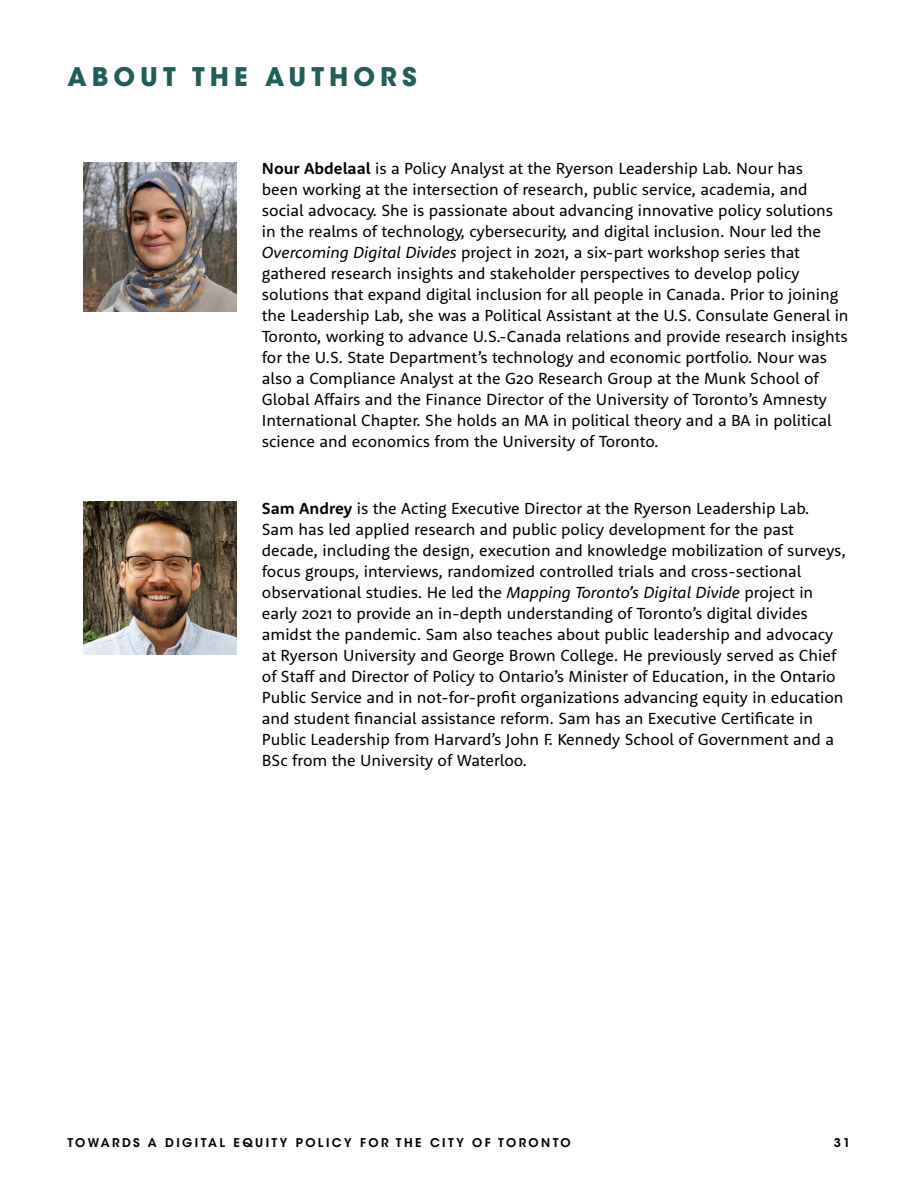
<style>
.page{position:relative;width:918px;height:1188px;background:#fff}
.page>*{position:absolute;margin:0;border:0;box-sizing:border-box;transform-origin:0 0}
.Section_Header{font:700 25.5px "ITC Avant Garde Std";letter-spacing:.2em;color:#215e59}
.Basic{font:16.5px/21px "Rooney Sans";color:#000}
.t1{font:600 12px "ITC Avant Garde Std";letter-spacing:.2em;color:#000}
.s1{font-weight:700}
.s2{font-style:italic}
</style>
<div class="page">
<img style="left:83px;top:501px;width:153px;height:153px">
<img style="left:83px;top:162px;width:153px;height:150px">
<p class="Section_Header" style="left:68px;top:60px;width:351px">ABOUT THE AUTHORS</p>
<p class="Basic" style="left:262px;top:158px;width:588px"><span class="s1">Nour Abdelaal</span> is a Policy Analyst at the Ryerson Leadership Lab. Nour has<br>been working at the intersection of research, public service, academia, and social advocacy. She is passionate about advancing innovative policy solutions in the realms of technology, cybersecurity, and digital inclusion. Nour led the <span class="s2">Overcoming Digital Divides</span> project in 2021, a six-part workshop series that gathered research insights and stakeholder perspectives to develop policy solutions that expand digital inclusion for all people in Canada. Prior to joining the Leadership Lab, she was a Political Assistant at the U.S. Consulate General in Toronto, working to advance U.S.-Canada relations and provide research insights for the U.S. State Department’s technology and economic portfolio. Nour was also a Compliance Analyst at the G20 Research Group at the Munk School of Global Affairs and the Finance Director of the University of Toronto’s Amnesty International Chapter. She holds an MA in political theory and a BA in political science and economics from the University of Toronto.</p>
<p class="Basic" style="left:262px;top:497px;width:586px"><span class="s1">Sam Andrey</span> is the Acting Executive Director at the Ryerson Leadership Lab.<br>Sam has led applied research and public policy development for the past decade, including the design, execution and knowledge mobilization of surveys, focus groups, interviews, randomized controlled trials and cross-sectional observational studies. He led the <span class="s2">Mapping Toronto’s Digital Divide</span> project in early 2021 to provide an in-depth understanding of Toronto’s digital divides amidst the pandemic. Sam also teaches about public leadership and advocacy at Ryerson University and George Brown College. He previously served as Chief of Staff and Director of Policy to Ontario’s Minister of Education, in the Ontario Public Service and in not-for-profit organizations advancing equity in education and student financial assistance reform. Sam has an Executive Certificate in Public Leadership from Harvard’s John F. Kennedy School of Government and a BSc from the University of Waterloo.</p>
<p class="t1" style="left:68px;top:1135px;width:505px">TOWARDS A DIGITAL EQUITY POLICY FOR THE CITY OF TORONTO</p>
<p class="t1" style="left:834px;top:1135px;width:18px">31</p>
</div>
